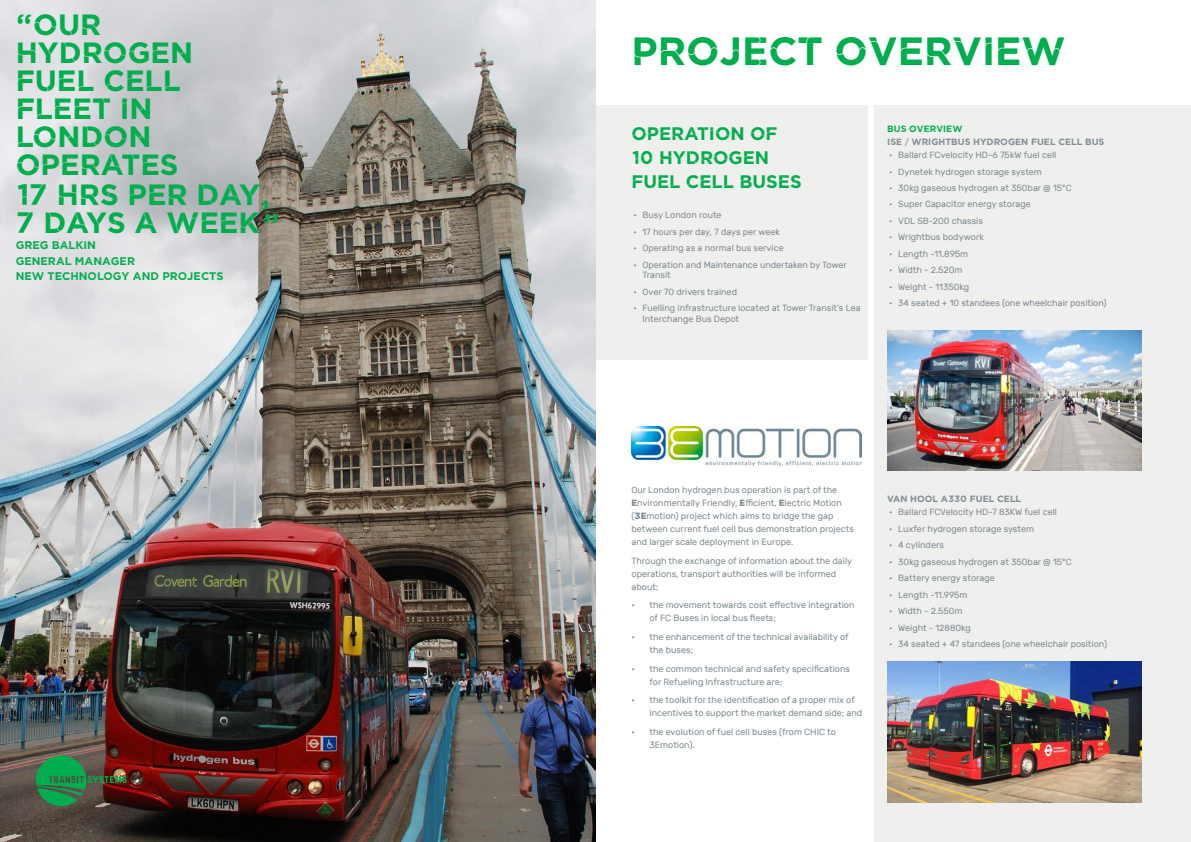
<style>
.page{position:relative;width:1191px;height:842px;background:#fff}
.page>*{position:absolute;margin:0;border:0;box-sizing:border-box;transform-origin:0 0}
.t1{font:39px "Journey";color:#00ae4d}
.t2{font:30px "Journey";color:#00ae4d}
.t3{font:29px/28.4px "Journey";color:#00ae4d}
.t4{font:18px/24px "Journey";color:#00ae4d}
.t5{font:11px/15.6px "Journey";color:#00ae4d}
.t6{font:9px/13px "Rubik";color:#808c93}
.t7{font:9px/13.2px "Journey";color:#808c93}
.s1{color:#00ae4d}
.s2{font-family:"Rubik"}
.s3{font-weight:700}
</style>
<div class="page">
<div style="left:874px;top:105px;width:317px;height:737px;background:#efefed"></div>
<div style="left:595px;top:105px;width:273px;height:255px;background:#efefed"></div>
<img style="left:631px;top:427px;width:230px;height:39px">
<img style="left:887px;top:330px;width:254px;height:140px">
<img style="left:887px;top:662px;width:254px;height:140px">
<img style="left:0;top:0;width:595px;height:842px">
<svg style="left:264px;top:214px;width:13px;height:9px"></svg>
<img style="left:36px;top:756px;width:91px;height:50px">
<h3 class="t3" style="left:16px;top:11px;width:256px">"OUR<br>HYDROGEN<br>FUEL CELL<br>FLEET IN<br>LONDON<br>OPERATES<br>17 HRS PER DAY,<br>7 DAYS A WEEK</h3>
<p class="t5" style="left:16px;top:237px;width:209px">GREG BALKIN<br>GENERAL MANAGER<br>NEW TECHNOLOGY AND PROJECTS</p>
<h2 class="t2" style="left:36px;top:31px;width:133px">EUROPE</h2>
<h1 class="t1" style="left:631px;top:29px;width:436px">PROJECT OVERVIEW</h1>
<p class="t7" style="left:887px;top:122px;width:218px"><span class="s1">BUS OVERVIEW<br></span>ISE <span class="s2">/</span> WRIGHTBUS HYDROGEN FUEL CELL BUS</p>
<p class="t6" style="left:889px;top:149px;width:169px">• Ballard FCvelocity HD-6 75kW fuel cell</p>
<p class="t6" style="left:889px;top:165px;width:154px">• Dynetek hydrogen storage system</p>
<p class="t6" style="left:889px;top:182px;width:184px">• 30kg gaseous hydrogen at 350bar @ 15°C</p>
<p class="t6" style="left:889px;top:198px;width:143px">• Super Capacitor energy storage</p>
<p class="t6" style="left:889px;top:214px;width:95px">• VDL SB-200 chassis</p>
<p class="t6" style="left:889px;top:231px;width:96px">• Wrightbus bodywork</p>
<p class="t6" style="left:889px;top:247px;width:81px">• Length -11.895m</p>
<p class="t6" style="left:889px;top:264px;width:75px">• Width - 2.520m</p>
<p class="t6" style="left:889px;top:280px;width:81px">• Weight - 11350kg</p>
<p class="t6" style="left:889px;top:297px;width:219px">• 34 seated + 10 standees (one wheelchair position)</p>
<h3 class="t4" style="left:631px;top:122px;width:172px">OPERATION OF<br>10 HYDROGEN<br>FUEL CELL BUSES</h3>
<p class="t6" style="left:633px;top:209px;width:90px">• Busy London route</p>
<p class="t6" style="left:633px;top:225px;width:148px">• 17 hours per day, 7 days per week</p>
<p class="t6" style="left:633px;top:242px;width:152px">• Operating as a normal bus service</p>
<p class="t6" style="left:642px;top:259px;width:206px;line-height:10.8px;text-indent:-9px">• Operation and Maintenance undertaken by Tower<br>Transit</p>
<p class="t6" style="left:633px;top:285px;width:105px">• Over 70 drivers trained</p>
<p class="t6" style="left:642px;top:303px;width:220px;line-height:10.8px;text-indent:-9px">• Fuelling infrastructure located at Tower Transit’s Lea<br>Interchange Bus Depot</p>
<p class="t6" style="left:631px;top:484px;width:224px">Our London hydrogen bus operation is part of the <span class="s3">E</span>nvironmentally Friendly, <span class="s3">E</span>fficient, <span class="s3">E</span>lectric Motion (<span class="s3">3E</span>motion) project which aims to bridge the gap between current fuel cell bus demonstration projects and larger scale deployment in Europe.</p>
<p class="t6" style="left:631px;top:554px;width:222px">Through the exchange of information about the daily operations, transport authorities will be informed about;</p>
<p class="t6" style="left:649px;top:599px;width:206px;text-indent:-18px">• the movement towards cost effective integration of FC Buses in local bus fleets;</p>
<p class="t6" style="left:649px;top:631px;width:201px;text-indent:-18px">• the enhancement of the technical availability of the buses;</p>
<p class="t6" style="left:649px;top:662px;width:202px;text-indent:-18px">• the common technical and safety specifications for Refueling Infrastructure are;</p>
<p class="t6" style="left:649px;top:694px;width:214px;text-indent:-18px">• the toolkit for the identification of a proper mix of incentives to support the market demand side; and</p>
<p class="t6" style="left:649px;top:726px;width:188px;text-indent:-18px">• the evolution of fuel cell buses (from CHIC to<br>3Emotion).</p>
<p class="t7" style="left:887px;top:492px;width:135px">VAN HOOL A330 FUEL CELL</p>
<p class="t6" style="left:889px;top:506px;width:169px">• Ballard FCVelocity HD-7 83KW fuel cell</p>
<p class="t6" style="left:889px;top:522px;width:146px">• Luxfer hydrogen storage system</p>
<p class="t6" style="left:889px;top:539px;width:56px">• 4 cylinders</p>
<p class="t6" style="left:889px;top:555px;width:184px">• 30kg gaseous hydrogen at 350bar @ 15°C</p>
<p class="t6" style="left:889px;top:572px;width:107px">• Battery energy storage</p>
<p class="t6" style="left:889px;top:588px;width:80px">• Length -11.995m</p>
<p class="t6" style="left:889px;top:605px;width:75px">• Width - 2.550m</p>
<p class="t6" style="left:889px;top:621px;width:83px">• Weight - 12880kg</p>
<p class="t6" style="left:889px;top:638px;width:219px">• 34 seated + 47 standees (one wheelchair position)</p>
</div>
